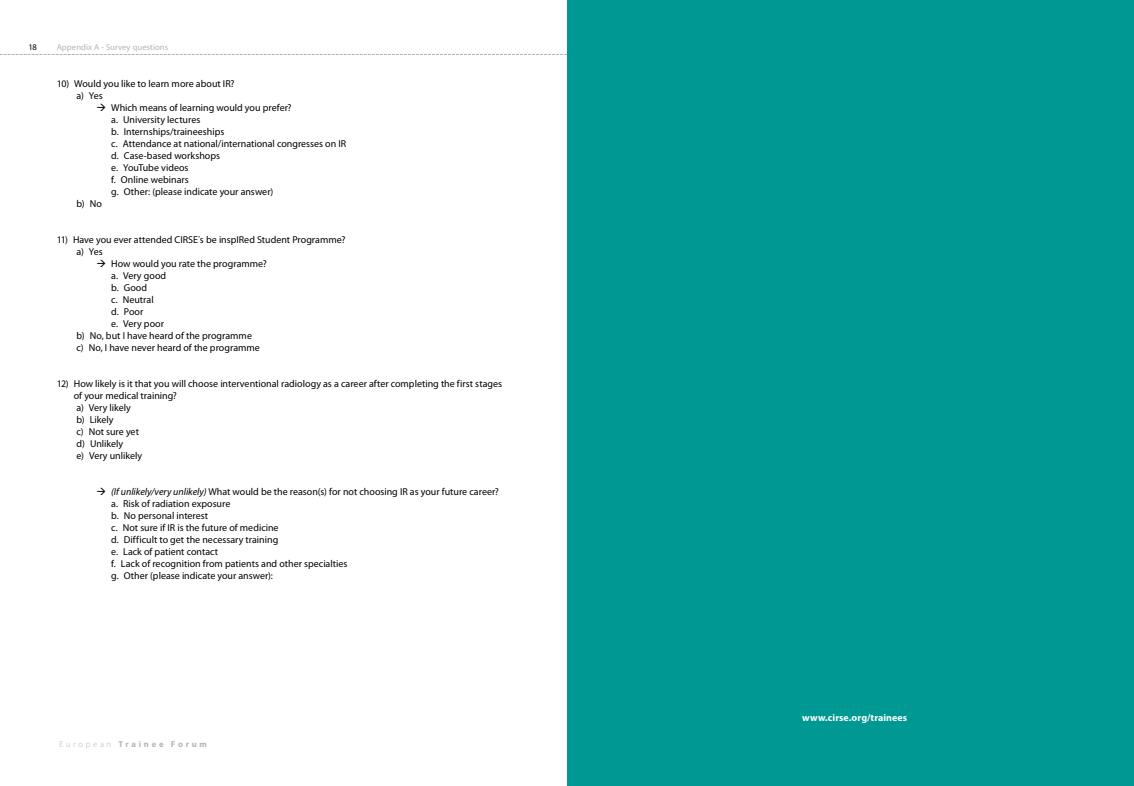
<style>
.page{position:relative;width:1134px;height:786px;background:#fff}
.page>*{position:absolute;margin:0;border:0;box-sizing:border-box;transform-origin:0 0}
.t1{font:10px/12px "Myriad Pro";color:#000}
.t2{font:700 10px "Myriad Pro";letter-spacing:.005em;color:#fff}
.t3{font:8.6px "Myriad Pro";letter-spacing:.005em;color:#b4b4b4}
.t4{font:700 8.6px "Myriad Pro";letter-spacing:.32em;color:#b4b4b4}
.t5{font:8.6px "Myriad Pro";color:#000}
.s1{font-style:italic}
.s2{font-weight:300}
</style>
<div class="page">
<svg style="left:0;top:54px;width:567px;height:1px"></svg>
<div style="left:567px;top:0;width:567px;height:785px;background:#009892"></div>
<p class="t5" style="left:28px;top:43px;width:10px">18</p>
<p class="t3" style="left:57px;top:43px;width:113px">Appendix A - Survey questions</p>
<p class="t1" style="left:77px;top:78px;width:160px;text-indent:-20px">10) Would you like to learn more about IR? a) Yes</p>
<p class="t1" style="left:96px;top:102px;width:196px">→ Which means of learning would you prefer?</p>
<p class="t1" style="left:111px;top:114px;width:91px">a. University lectures</p>
<p class="t1" style="left:111px;top:126px;width:115px">b. Internships/traineeships</p>
<p class="t1" style="left:111px;top:138px;width:237px">c. Attendance at national/international congresses on IR</p>
<p class="t1" style="left:111px;top:150px;width:110px">d. Case-based workshops</p>
<p class="t1" style="left:111px;top:162px;width:79px">e. YouTube videos</p>
<p class="t1" style="left:111px;top:174px;width:79px">f. Online webinars</p>
<p class="t1" style="left:111px;top:186px;width:164px">g. Other: (please indicate your answer)</p>
<p class="t1" style="left:77px;top:198px;width:27px">b) No</p>
<p class="t1" style="left:77px;top:234px;width:270px;text-indent:-20px">11) Have you ever attended CIRSE´s be inspIRed Student Programme? a) Yes</p>
<p class="t1" style="left:96px;top:258px;width:172px">→ How would you rate the programme?</p>
<p class="t1" style="left:111px;top:270px;width:57px">a. Very good</p>
<p class="t1" style="left:111px;top:282px;width:38px">b. Good</p>
<p class="t1" style="left:111px;top:294px;width:44px">c. Neutral</p>
<p class="t1" style="left:111px;top:306px;width:34px">d. Poor</p>
<p class="t1" style="left:111px;top:318px;width:54px">e. Very poor</p>
<p class="t1" style="left:77px;top:330px;width:177px">b) No, but I have heard of the programme</p>
<p class="t1" style="left:77px;top:342px;width:185px">c) No, I have never heard of the programme</p>
<p class="t1" style="left:74px;top:378px;width:430px;text-indent:-17px">12) How likely is it that you will choose interventional radiology as a career after completing the first stages of your medical training?<br>a) Very likely<br>b) Likely<br>c) Not sure yet<br>d) Unlikely<br>e) Very unlikely</p>
<p class="t1" style="left:111px;top:486px;width:389px;text-indent:-15px">→ <span class="s1">(If unlikely/very unlikely)</span> What would be the reason(s) for not choosing IR as your future career? a. Risk of radiation exposure<br>b. No personal interest<br>c. Not sure if IR is the future of medicine<br>d. Difficult to get the necessary training<br>e. Lack of patient contact<br>f. Lack of recognition from patients and other specialties<br>g. Other (please indicate your answer):</p>
<p class="t4" style="left:60px;top:739px;width:149px"><span class="s2">European</span> Trainee Forum</p>
<p class="t2" style="left:802px;top:711px;width:107px">www.cirse.org/trainees</p>
</div>
